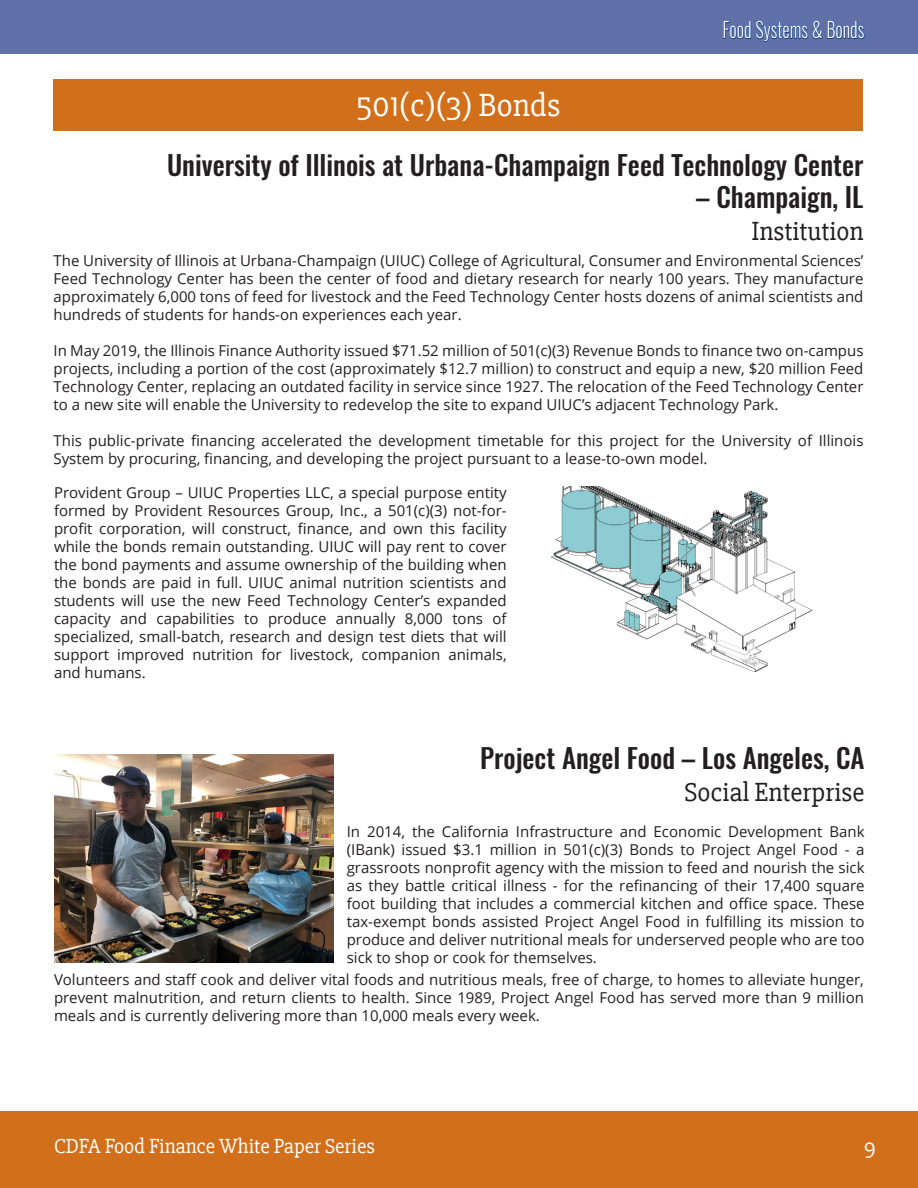
<style>
.page{position:relative;width:918px;height:1188px;background:#fff}
.page>*{position:absolute;margin:0;border:0;box-sizing:border-box;transform-origin:0 0}
.t1{font:33px "Slabo 27 px";color:#fff}
.Case_Study_Subtitle{font:500 27px "Oswald";color:#231f20}
.Paragraph_Slabo_Head{font:27px "Slabo 27 px";color:#231f20}
.t2{font:22.5px "Slabo 27 px";color:#fff}
.t3{font:21px "Slabo 27 px";color:#fff}
.t4{font:300 21px "Oswald";color:#fff;scale:.87 1}
.t5{font:15px/18px "Open Sans";color:#231f20;text-align:justify}
</style>
<div class="page">
<div style="left:0;top:0;width:918px;height:54px;background:#6070a8"></div>
<svg style="left:723px;top:21px;width:142px;height:21px"></svg>
<div style="left:0;top:1112px;width:918px;height:76px;background:#d16f1a"></div>
<div style="left:54px;top:80px;width:809px;height:51px;background:#d16f1a"></div>
<img style="left:551px;top:486px;width:262px;height:186px">
<img style="left:55px;top:754px;width:278px;height:209px">
<p class="t1" style="left:356px;top:86px;width:206px">501(c)(3) Bonds</p>
<h3 class="t4" style="left:723px;top:16px;width:165px">Food Systems &amp; Bonds</h3>
<p class="Case_Study_Subtitle" style="left:167px;top:146px;width:698px">University of Illinois at Urbana-Champaign Feed Technology Center</p>
<p class="Case_Study_Subtitle" style="left:696px;top:178px;width:169px">– Champaign, IL</p>
<p class="Paragraph_Slabo_Head" style="left:752px;top:216px;width:113px">Institution</p>
<p class="t5" style="left:54px;top:252px;width:812px">The University of Illinois at Urbana-Champaign (UIUC) College of Agricultural, Consumer and Environmental Sciences’ Feed Technology Center has been the center of food and dietary research for nearly 100 years. They manufacture approximately 6,000 tons of feed for livestock and the Feed Technology Center hosts dozens of animal scientists and hundreds of students for hands-on experiences each year.</p>
<p class="t5" style="left:54px;top:342px;width:812px">In May 2019, the Illinois Finance Authority issued $71.52 million of 501(c)(3) Revenue Bonds to finance two on-campus projects, including a portion of the cost (approximately $12.7 million) to construct and equip a new, $20 million Feed Technology Center, replacing an outdated facility in service since 1927. The relocation of the Feed Technology Center to a new site will enable the University to redevelop the site to expand UIUC’s adjacent Technology Park.</p>
<p class="t5" style="left:54px;top:432px;width:812px">This public-private financing accelerated the development timetable for this project for the University of Illinois<br>System by procuring, financing, and developing the project pursuant to a lease-to-own model.</p>
<p class="t5" style="left:54px;top:483px;width:454px">Provident Group – UIUC Properties LLC, a special purpose entity formed by Provident Resources Group, Inc., a 501(c)(3) not-for&shy;profit corporation, will construct, finance, and own this facility while the bonds remain outstanding. UIUC will pay rent to cover the bond payments and assume ownership of the building when the bonds are paid in full. UIUC animal nutrition scientists and students will use the new Feed Technology Center’s expanded capacity and capabilities to produce annually 8,000 tons of specialized, small-batch, research and design test diets that will support improved nutrition for livestock, companion animals, and humans.</p>
<p class="Case_Study_Subtitle" style="left:480px;top:739px;width:386px">Project Angel Food – Los Angeles, CA</p>
<p class="Paragraph_Slabo_Head" style="left:685px;top:776px;width:181px">Social Enterprise</p>
<p class="t5" style="left:347px;top:822px;width:519px">In 2014, the California Infrastructure and Economic Development Bank (IBank) issued $3.1 million in 501(c)(3) Bonds to Project Angel Food - a grassroots nonprofit agency with the mission to feed and nourish the sick as they battle critical illness - for the refinancing of their 17,400 square foot building that includes a commercial kitchen and office space. These tax-exempt bonds assisted Project Angel Food in fulfilling its mission to produce and deliver nutritional meals for underserved people who are too sick to shop or cook for themselves.</p>
<p class="t5" style="left:54px;top:971px;width:812px">Volunteers and staff cook and deliver vital foods and nutritious meals, free of charge, to homes to alleviate hunger, prevent malnutrition, and return clients to health. Since 1989, Project Angel Food has served more than 9 million meals and is currently delivering more than 10,000 meals every week.</p>
<h3 class="t3" style="left:54px;top:1134px;width:323px">CDFA Food Finance White Paper Series</h3>
<h3 class="t2" style="left:864px;top:1134px;width:13px">9</h3>
</div>
